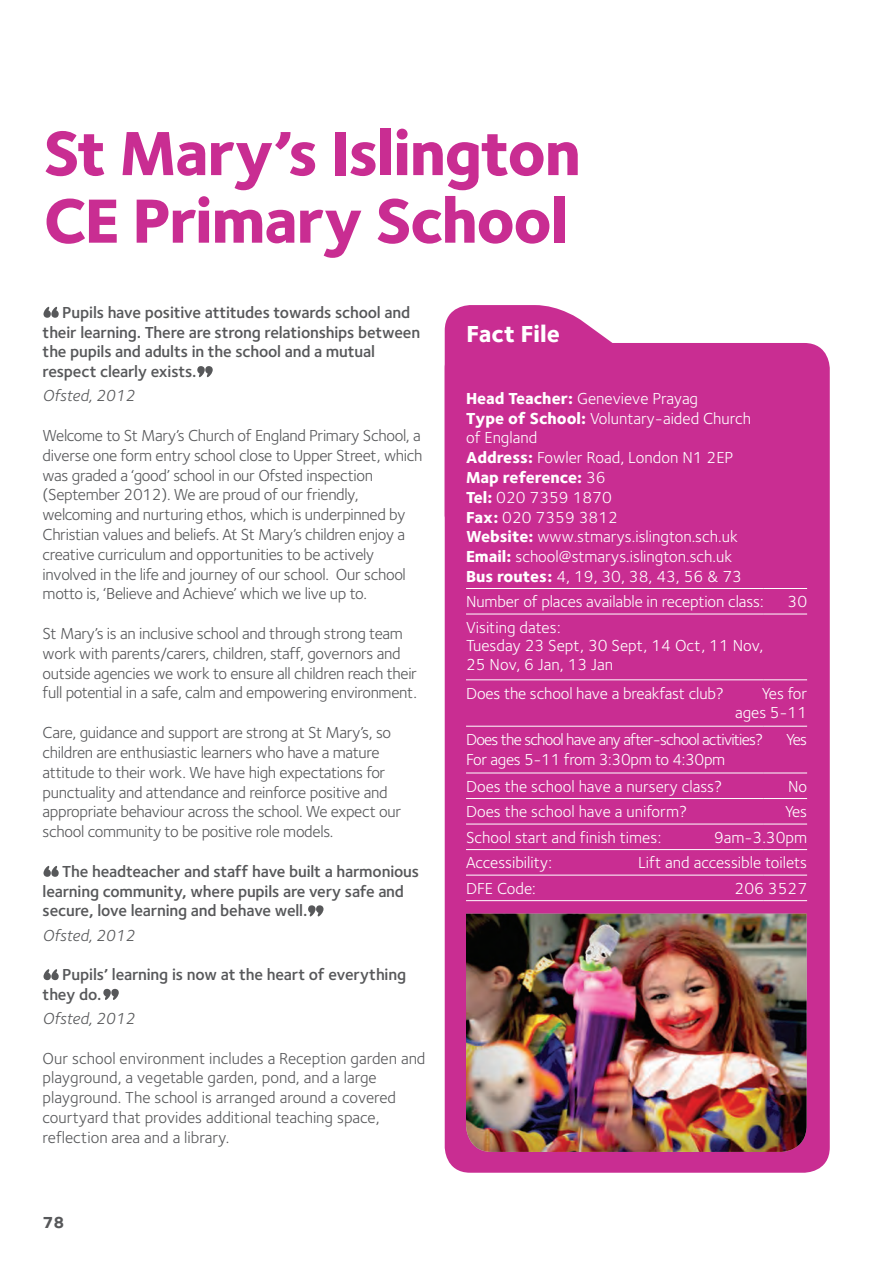
<style>
.page{position:relative;width:892px;height:1264px;background:#fff}
.page>*{position:absolute;margin:0;border:0;box-sizing:border-box;transform-origin:0 0}
._1_Big_Main_Heading{font:800 64.5px/67.5px "Foundry Sterling";letter-spacing:-.025em;color:#c92d92}
._3_Standfirst_20pt{font:800 24px "Foundry Sterling";color:#fff}
._4_Body_copy{font:16.5px/19.8px "Foundry Sterling";letter-spacing:-.02em;color:#57585a}
.Body_Copy_White{font:16.5px/19.8px "Foundry Sterling";color:#fff}
.school_quote{font:600 16.5px/19.8px "Foundry Sterling";letter-spacing:-.01em;color:#57585a}
._4_Body_copy-2{font:16.5px/19.8px "Foundry Sterling";color:#57585a}
.Body_Copy_White-2{font:16.5px/19.8px "Foundry Sterling";letter-spacing:-.045em;color:#fff}
.school_quote_name{font:italic 16.5px "Foundry Sterling";color:#57585a}
.Body_Copy_White-3{font:800 16.5px "Foundry Sterling";color:#fff}
.t1{font:800 16.5px "Foundry Sterling";color:#57585a}
.s1{font-weight:800}
.s2{font-weight:400}
</style>
<div class="page">
<svg style="left:43px;top:307px;width:16px;height:11px"></svg>
<svg style="left:197px;top:366px;width:16px;height:11px"></svg>
<svg style="left:43px;top:865px;width:16px;height:11px"></svg>
<svg style="left:308px;top:905px;width:15px;height:11px"></svg>
<svg style="left:43px;top:969px;width:16px;height:10px"></svg>
<svg style="left:103px;top:988px;width:16px;height:11px"></svg>
<div style="left:444px;top:343px;width:385px;height:829px;background:#c92d92;border-radius:26px"></div>
<svg style="left:444px;top:305px;width:169px;height:235px"></svg>
<hr style="left:466px;top:588px;width:297px;height:1px;background:#fff">
<hr style="left:763px;top:588px;width:44px;height:1px;background:#fff">
<hr style="left:466px;top:613px;width:297px;height:1px;background:#fff">
<hr style="left:763px;top:613px;width:44px;height:1px;background:#fff">
<hr style="left:466px;top:679px;width:297px;height:1px;background:#fff">
<hr style="left:763px;top:679px;width:44px;height:1px;background:#fff">
<hr style="left:466px;top:725px;width:297px;height:1px;background:#fff">
<hr style="left:763px;top:725px;width:44px;height:1px;background:#fff">
<hr style="left:466px;top:772px;width:297px;height:1px;background:#fff">
<hr style="left:763px;top:772px;width:44px;height:1px;background:#fff">
<hr style="left:466px;top:798px;width:297px;height:1px;background:#fff">
<hr style="left:763px;top:798px;width:44px;height:1px;background:#fff">
<hr style="left:466px;top:823px;width:297px;height:1px;background:#fff">
<hr style="left:763px;top:823px;width:44px;height:1px;background:#fff">
<hr style="left:466px;top:849px;width:297px;height:1px;background:#fff">
<hr style="left:763px;top:849px;width:44px;height:1px;background:#fff">
<hr style="left:466px;top:874px;width:297px;height:1px;background:#fff">
<hr style="left:763px;top:874px;width:44px;height:1px;background:#fff">
<hr style="left:466px;top:900px;width:297px;height:1px;background:#fff">
<hr style="left:763px;top:900px;width:44px;height:1px;background:#fff">
<img style="left:466px;top:913px;width:340px;height:238px">
<p class="_1_Big_Main_Heading" style="left:44px;top:118px;width:538px">St Mary’s Islington<br>CE Primary School</p>
<p class="school_quote" style="left:43px;top:302px;width:379px;text-indent:20px">Pupils have positive attitudes towards school and their learning. There are strong relationships between the pupils and adults in the school and a mutual respect clearly exists.</p>
<p class="school_quote_name" style="left:43px;top:384px;width:94px">Ofsted, 2012</p>
<p class="_4_Body_copy" style="left:43px;top:425px;width:381px">Welcome to St Mary’s Church of England Primary School, a diverse one form entry school close to Upper Street, which was graded a ‘good’ school in our Ofsted inspection (September 2012). We are proud of our friendly, welcoming and nurturing ethos, which is underpinned by Christian values and beliefs. At St Mary’s children enjoy a creative curriculum and opportunities to be actively involved in the life and journey of our school. Our school motto is, ‘Believe and Achieve’ which we live up to.</p>
<p class="_4_Body_copy" style="left:43px;top:623px;width:376px">St Mary’s is an inclusive school and through strong team work with parents/carers, children, staff, governors and outside agencies we work to ensure all children reach their full potential in a safe, calm and empowering environment.</p>
<p class="_4_Body_copy" style="left:43px;top:722px;width:360px">Care, guidance and support are strong at St Mary’s, so children are enthusiastic learners who have a mature attitude to their work. We have high expectations for punctuality and attendance and reinforce positive and appropriate behaviour across the school. We expect our school community to be positive role models.</p>
<p class="school_quote" style="left:43px;top:860px;width:378px;text-indent:20px">The headteacher and staff have built a harmonious learning community, where pupils are very safe and secure, love learning and behave well.</p>
<p class="school_quote_name" style="left:43px;top:923px;width:94px">Ofsted, 2012</p>
<p class="school_quote" style="left:43px;top:964px;width:365px;text-indent:20px">Pupils’ learning is now at the heart of everything they do.</p>
<p class="school_quote_name" style="left:43px;top:1006px;width:94px">Ofsted, 2012</p>
<p class="_4_Body_copy-2" style="left:43px;top:1047px;width:384px">Our school environment includes a Reception garden and playground, a vegetable garden, pond, and a large playground. The school is arranged around a covered courtyard that provides additional teaching space, reflection area and a library.</p>
<p class="t1" style="left:43px;top:1209px;width:23px">78</p>
<p class="_3_Standfirst_20pt" style="left:466px;top:317px;width:95px">Fact File</p>
<p class="Body_Copy_White" style="left:466px;top:388px;width:234px"><span class="s1">Head Teacher:</span> Genevieve Prayag</p>
<p class="Body_Copy_White" style="left:466px;top:407px;width:286px"><span class="s1">Type of School:</span> Voluntary-aided Church of England</p>
<p class="Body_Copy_White" style="left:466px;top:447px;width:269px"><span class="s1">Address:</span> Fowler Road, London N1 2EP</p>
<p class="Body_Copy_White-3" style="left:466px;top:466px;width:141px">Map reference: <span class="s2">36</span></p>
<p class="Body_Copy_White" style="left:466px;top:487px;width:147px"><span class="s1">Tel:</span> 020 7359 1870</p>
<p class="Body_Copy_White" style="left:466px;top:506px;width:153px"><span class="s1">Fax:</span> 020 7359 3812</p>
<p class="Body_Copy_White" style="left:466px;top:526px;width:273px"><span class="s1">Website:</span> www.stmarys.islington.sch.uk</p>
<p class="Body_Copy_White" style="left:466px;top:546px;width:277px"><span class="s1">Email:</span> school@stmarys.islington.sch.uk<br><span class="s1">Bus routes:</span> 4, 19, 30, 38, 43, 56 &amp; 73</p>
<p class="Body_Copy_White" style="left:466px;top:591px;width:299px">Number of places available in reception class:</p>
<p class="Body_Copy_White" style="left:787px;top:591px;width:21px">30</p>
<p class="Body_Copy_White" style="left:466px;top:616px;width:96px">Visiting dates:</p>
<p class="Body_Copy_White" style="left:466px;top:636px;width:299px;line-height:18.8px">Tuesday 23 Sept, 30 Sept, 14 Oct, 11 Nov,<br>25 Nov, 6 Jan, 13 Jan</p>
<p class="Body_Copy_White" style="left:466px;top:682px;width:259px">Does the school have a breakfast club?</p>
<p class="Body_Copy_White" style="left:735px;top:682px;width:73px;text-align:right">Yes for ages 5-11</p>
<p class="Body_Copy_White-2" style="left:466px;top:728px;width:299px">Does the school have any after-school activities?<br>For ages 5-11 from 3:30pm to 4:30pm</p>
<p class="Body_Copy_White" style="left:786px;top:728px;width:22px">Yes</p>
<p class="Body_Copy_White" style="left:466px;top:775px;width:257px">Does the school have a nursery class?</p>
<p class="Body_Copy_White" style="left:788px;top:775px;width:21px">No</p>
<p class="Body_Copy_White" style="left:466px;top:801px;width:223px">Does the school have a uniform?</p>
<p class="Body_Copy_White" style="left:785px;top:801px;width:23px">Yes</p>
<p class="Body_Copy_White" style="left:466px;top:826px;width:197px">School start and finish times:</p>
<p class="Body_Copy_White" style="left:714px;top:826px;width:95px">9am-3.30pm</p>
<p class="Body_Copy_White" style="left:466px;top:852px;width:87px">Accessibility:</p>
<p class="Body_Copy_White" style="left:638px;top:852px;width:170px">Lift and accessible toilets</p>
<p class="Body_Copy_White" style="left:466px;top:877px;width:71px">DFE Code:</p>
<p class="Body_Copy_White" style="left:734px;top:877px;width:74px">206 3527</p>
</div>
